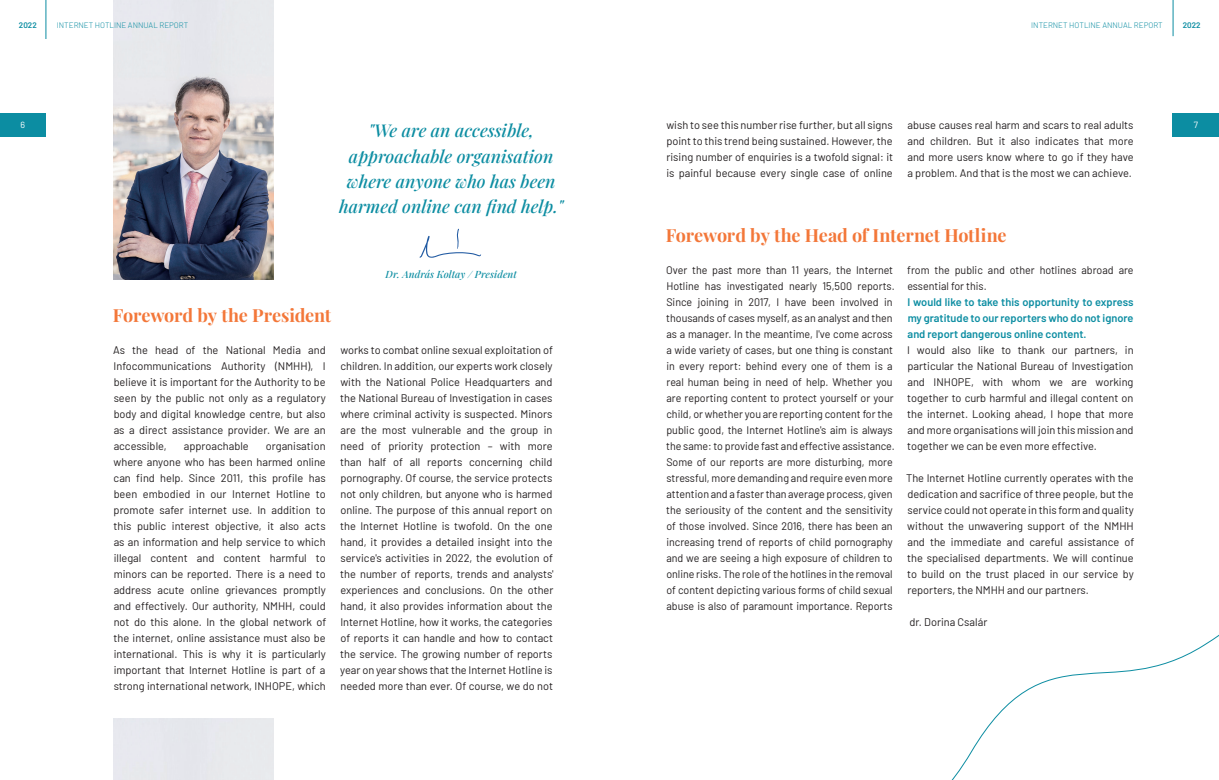
<style>
.page{position:relative;width:1219px;height:780px;background:#fff}
.page>*{position:absolute;margin:0;border:0;box-sizing:border-box;transform-origin:0 0}
.Alcím0{font:700 18px "Playfair Display";letter-spacing:-.015em;color:#f37739}
.t1{font:italic 500 17.6px/25.4px "Playfair Display";color:#0c8da2;text-align:center}
.Alapszöveg{font:11px/16px "Barlow";color:#231f20;text-align:justify}
.Alapszöveg-2{font:600 11px/16px "Barlow";color:#0c8da2;text-align:justify}
.t2{font:italic 500 10px "Playfair Display";letter-spacing:.005em;color:#0c8da2}
.t3{font:9px "Barlow";color:#fff}
.t4{font:300 8px "Barlow";color:#0c8da2}
.t5{font:600 8px "Barlow";color:#0c8da2}
</style>
<div class="page">
<div style="left:0;top:113px;width:45px;height:24px;background:#0c8da2"></div>
<div style="left:1173px;top:113px;width:46px;height:24px;background:#0c8da2"></div>
<hr style="left:46px;top:0;width:1px;height:39px;background:#0c8da2">
<hr style="left:1173px;top:0;width:1px;height:36px;background:#0c8da2">
<img style="left:113px;top:0;width:160px;height:280px">
<svg style="left:419px;top:229px;width:62px;height:29px"></svg>
<p class="t5" style="left:19px;top:19px;width:19px">2022</p>
<p class="t4" style="left:57px;top:19px;width:133px">INTERNET HOTLINE ANNUAL REPORT</p>
<p class="t4" style="left:1031px;top:19px;width:133px">INTERNET HOTLINE ANNUAL REPORT</p>
<p class="t5" style="left:1183px;top:19px;width:19px">2022</p>
<p class="Alapszöveg" style="left:666px;top:117px;width:228px">wish to see this number rise further, but all signs point to this trend being sustained. However, the rising number of enquiries is a twofold signal: it is painful because every single case of online</p>
<p class="Alapszöveg" style="left:907px;top:117px;width:228px">abuse causes real harm and scars to real adults and children. But it also indicates that more and more users know where to go if they have a problem. And that is the most we can achieve.</p>
<p class="t3" style="left:20px;top:118px;width:6px">6</p>
<p class="t3" style="left:1194px;top:118px;width:6px">7</p>
<p class="t1" style="left:369px;top:116px;width:167px">"We are an accessible,</p>
<p class="t1" style="left:339px;top:142px;width:226px">approachable organisation where anyone who has been harmed online can find help."</p>
<p class="t2" style="left:386px;top:266px;width:133px">Dr. András Koltay / President</p>
<p class="Alcím0" style="left:113px;top:301px;width:220px">Foreword by the President</p>
<p class="Alapszöveg" style="left:113px;top:341px;width:214px">As the head of the National Media and Infocommunications Authority (NMHH), I believe it is important for the Authority to be seen by the public not only as a regulatory body and digital knowledge centre, but also as a direct assistance provider. We are an accessible,</p>
<p class="Alapszöveg" style="left:113px;top:437px;width:214px;text-indent:152px">organisation where anyone who has been harmed online can find help. Since 2011, this profile has been embodied in our Internet Hotline to promote safer internet use. In addition to this public interest objective, it also acts as an information and help service to which illegal content and content harmful to minors can be reported. There is a need to address acute online grievances promptly and effectively. Our authority, NMHH, could not do this alone. In the global network of the internet, online assistance must also be international. This is why it is particularly important that Internet Hotline is part of a strong international network, INHOPE, which</p>
<p class="Alapszöveg" style="left:184px;top:437px;width:66px">approachable</p>
<p class="Alapszöveg" style="left:340px;top:341px;width:215px">works to combat online sexual exploitation of children. In addition, our experts work closely with the National Police Headquarters and the National Bureau of Investigation in cases where criminal activity is suspected. Minors are the most vulnerable and the group in need of priority protection – with more than half of all reports concerning child pornography. Of course, the service protects not only children, but anyone who is harmed online. The purpose of this annual report on the Internet Hotline is twofold. On the one hand, it provides a detailed insight into the service's activities in 2022, the evolution of the number of reports, trends and analysts' experiences and conclusions. On the other hand, it also provides information about the Internet Hotline, how it works, the categories of reports it can handle and how to contact the service. The growing number of reports year on year shows that the Internet Hotline is needed more than ever. Of course, we do not</p>
<p class="Alcím0" style="left:666px;top:221px;width:342px">Foreword by the Head of Internet Hotline</p>
<p class="Alapszöveg" style="left:666px;top:261px;width:230px;text-align:left">Over the past more than 11 years, the Internet Hotline has investigated nearly 15,500 reports.<br>Since joining in 2017, I have been involved in thousands of cases myself, as an analyst and then as a manager. In the meantime, I've come across a wide variety of cases, but one thing is constant in every report: behind every one of them is a real human being in need of help. Whether you are reporting content to protect yourself or your child, or whether you are reporting content for the public good, the Internet Hotline's aim is always the same: to provide fast and effective assistance.<br>Some of our reports are more disturbing, more stressful, more demanding and require even more attention and a faster than average process, given the seriousity of the content and the sensitivity of those involved. Since 2016, there has been an increasing trend of reports of child pornography and we are seeing a high exposure of children to online risks. The role of the hotlines in the removal of content depicting various forms of child sexual abuse is also of paramount importance. Reports</p>
<p class="Alapszöveg" style="left:907px;top:261px;width:228px">from the public and other hotlines abroad are essential for this.</p>
<p class="Alapszöveg-2" style="left:907px;top:293px;width:227px">I would like to take this opportunity to express my gratitude to our reporters who do not ignore and report dangerous online content.</p>
<p class="Alapszöveg" style="left:907px;top:341px;width:228px">I would also like to thank our partners, in particular the National Bureau of Investigation and INHOPE, with whom we are working together to curb harmful and illegal content on the internet. Looking ahead, I hope that more and more organisations will join this mission and together we can be even more effective.</p>
<p class="Alapszöveg" style="left:906px;top:469px;width:230px">The Internet Hotline currently operates with the dedication and sacrifice of three people, but the service could not operate in this form and quality without the unwavering support of the NMHH and the immediate and careful assistance of the specialised departments. We will continue to build on the trust placed in our service by reporters, the NMHH and our partners.</p>
<p class="Alapszöveg" style="left:909px;top:613px;width:79px">dr. Dorina Csalár</p>
</div>
